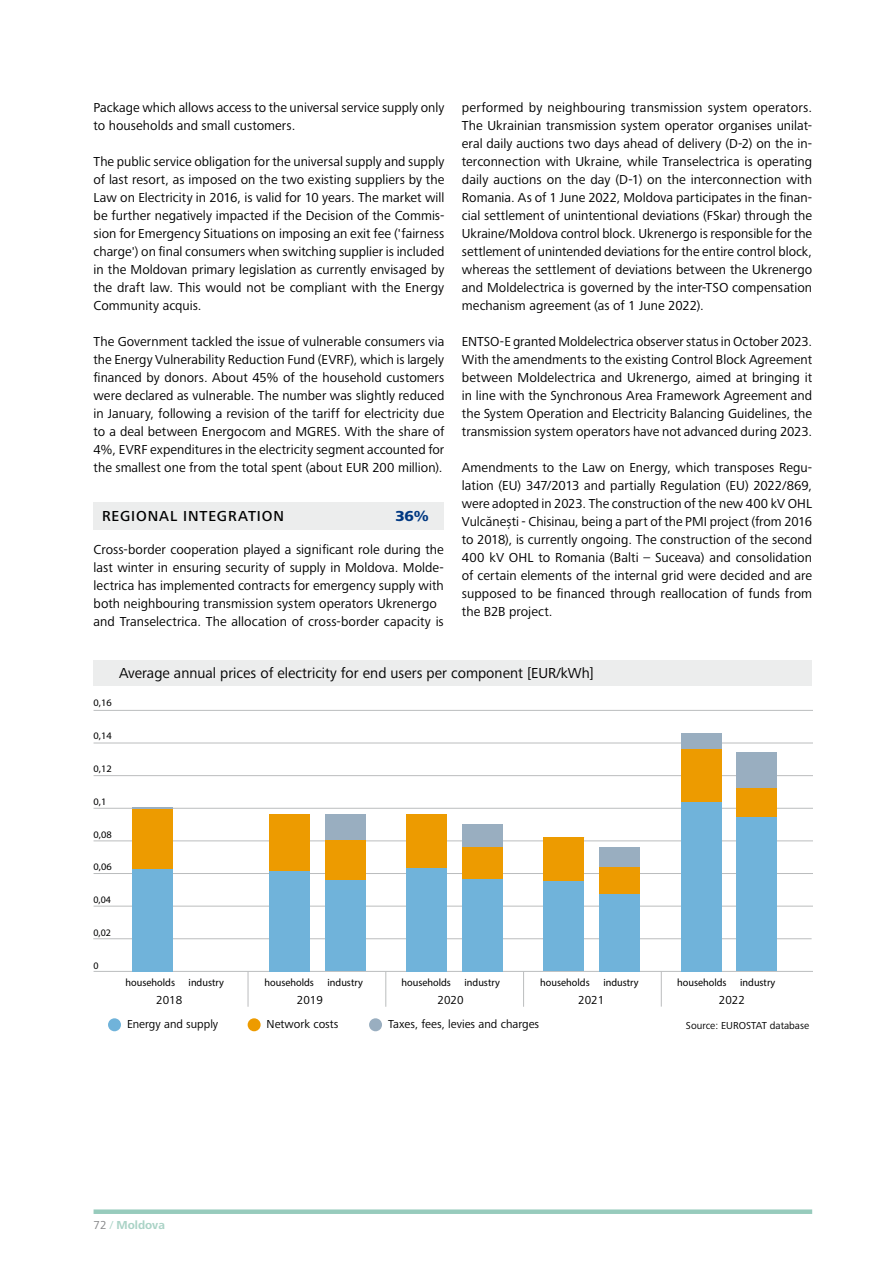
<style>
.page{position:relative;width:893px;height:1263px;background:#fff}
.page>*{position:absolute;margin:0;border:0;box-sizing:border-box;transform-origin:0 0}
.t1{font:15px "Frutiger Next Pro";color:#000}
.t2{font:500 15px "Frutiger Next Pro";letter-spacing:.06em;color:#000}
.t3{font:800 15px "Frutiger Next Pro";color:#003882}
.t4{font:13.5px/18px "Frutiger Next Pro";letter-spacing:.005em;color:#000}
.t5{font:12px "Frutiger Next Pro";color:#000}
.t6{font:700 12px "Frutiger Next Pro";color:#aad3c6}
.t7{font:10.65px "Myriad Pro";color:#000;scale:.96 1}
.t8{font:10.5px "Frutiger Next Pro";color:#000}
.t9{font:10.05px "Myriad Pro";color:#000;scale:1.04 1}
.t10{font:10.05px "Myriad Pro";color:#000}
.s1{font-weight:400;color:#87888a}
.s2{font-weight:400}
</style>
<div class="page">
<div style="left:94px;top:1209px;width:718px;height:5px;background:#97cbbc"></div>
<div style="left:94px;top:660px;width:718px;height:25px;background:#eceded"></div>
<hr style="left:94px;top:873px;width:718px;height:1px;background:#bbbdbe">
<hr style="left:94px;top:775px;width:718px;height:1px;background:#bbbdbe">
<hr style="left:94px;top:743px;width:718px;height:1px;background:#bbbdbe">
<hr style="left:94px;top:710px;width:718px;height:1px;background:#bbbdbe">
<hr style="left:94px;top:841px;width:718px;height:1px;background:#bbbdbe">
<hr style="left:94px;top:906px;width:718px;height:1px;background:#bbbdbe">
<hr style="left:94px;top:808px;width:718px;height:1px;background:#bbbdbe">
<hr style="left:94px;top:971px;width:718px;height:1px;background:#bbbdbe">
<hr style="left:94px;top:938px;width:718px;height:1px;background:#bbbdbe">
<hr style="left:132px;top:807px;width:40px;height:3px;background:#99aec0">
<div style="left:325px;top:815px;width:40px;height:25px;background:#99aec0"></div>
<div style="left:462px;top:824px;width:40px;height:23px;background:#99aec0"></div>
<div style="left:600px;top:848px;width:40px;height:20px;background:#99aec0"></div>
<div style="left:681px;top:733px;width:40px;height:16px;background:#99aec0"></div>
<div style="left:737px;top:752px;width:40px;height:36px;background:#99aec0"></div>
<div style="left:132px;top:810px;width:40px;height:59px;background:#ed9b00"></div>
<div style="left:269px;top:815px;width:40px;height:56px;background:#ed9b00"></div>
<div style="left:325px;top:840px;width:40px;height:40px;background:#ed9b00"></div>
<div style="left:407px;top:815px;width:40px;height:53px;background:#ed9b00"></div>
<div style="left:462px;top:847px;width:40px;height:32px;background:#ed9b00"></div>
<div style="left:544px;top:837px;width:40px;height:44px;background:#ed9b00"></div>
<div style="left:600px;top:868px;width:40px;height:26px;background:#ed9b00"></div>
<div style="left:681px;top:749px;width:40px;height:53px;background:#ed9b00"></div>
<div style="left:737px;top:788px;width:40px;height:29px;background:#ed9b00"></div>
<div style="left:132px;top:869px;width:40px;height:102px;background:#70b3da"></div>
<div style="left:269px;top:871px;width:40px;height:100px;background:#70b3da"></div>
<div style="left:325px;top:880px;width:40px;height:91px;background:#70b3da"></div>
<div style="left:407px;top:868px;width:40px;height:103px;background:#70b3da"></div>
<div style="left:462px;top:879px;width:40px;height:92px;background:#70b3da"></div>
<div style="left:544px;top:881px;width:40px;height:90px;background:#70b3da"></div>
<div style="left:600px;top:894px;width:40px;height:77px;background:#70b3da"></div>
<div style="left:681px;top:802px;width:40px;height:169px;background:#70b3da"></div>
<div style="left:737px;top:817px;width:40px;height:154px;background:#70b3da"></div>
<div style="left:369px;top:1018px;width:13px;height:13px;background:#99aec0;border-radius:50%"></div>
<div style="left:108px;top:1018px;width:13px;height:13px;background:#70b3da;border-radius:50%"></div>
<div style="left:248px;top:1018px;width:13px;height:13px;background:#ed9b00;border-radius:50%"></div>
<hr style="left:523px;top:971px;width:1px;height:36px;background:#bbbdbe">
<hr style="left:661px;top:971px;width:1px;height:35px;background:#bbbdbe">
<hr style="left:386px;top:971px;width:1px;height:36px;background:#bbbdbe">
<hr style="left:248px;top:971px;width:1px;height:36px;background:#bbbdbe">
<div style="left:94px;top:502px;width:350px;height:28px;background:#eceded"></div>
<p class="t4" style="left:94px;top:98px;width:352px">Package which allows access to the universal service supply only to households and small customers.</p>
<p class="t4" style="left:94px;top:152px;width:352px;text-align:justify">The public service obligation for the universal supply and supply of last resort, as imposed on the two existing suppliers by the Law on Electricity in 2016, is valid for 10 years. The market will be further negatively impacted if the Decision of the Commis&shy;sion for Emergency Situations on imposing an exit fee ('fairness charge') on final consumers when switching supplier is included in the Moldovan primary legislation as currently envisaged by the draft law. This would not be compliant with the Energy Community acquis.</p>
<p class="t4" style="left:94px;top:332px;width:352px;text-align:justify">The Government tackled the issue of vulnerable consumers via the Energy Vulnerability Reduction Fund (EVRF), which is largely financed by donors. About 45% of the household customers were declared as vulnerable. The number was slightly reduced in January, following a revision of the tariff for electricity due to a deal between Energocom and MGRES. With the share of 4%, EVRF expenditures in the electricity segment accounted for the smallest one from the total spent (about EUR 200 million).</p>
<p class="t3" style="left:395px;top:508px;width:35px">36%</p>
<p class="t2" style="left:102px;top:508px;width:183px">REGIONAL INTEGRATION</p>
<p class="t4" style="left:94px;top:540px;width:352px">Cross-border cooperation played a significant role during the last winter in ensuring security of supply in Moldova. Molde&shy;lectrica has implemented contracts for emergency supply with both neighbouring transmission system operators Ukrenergo and Transelectrica. The allocation of cross-border capacity is</p>
<p class="t4" style="left:462px;top:98px;width:352px">performed by neighbouring transmission system operators.<br>The Ukrainian transmission system operator organises unilat&shy;eral daily auctions two days ahead of delivery (D-2) on the in&shy;terconnection with Ukraine, while Transelectrica is operating daily auctions on the day (D-1) on the interconnection with Romania. As of 1 June 2022, Moldova participates in the finan&shy;cial settlement of unintentional deviations (FSkar) through the Ukraine/Moldova control block. Ukrenergo is responsible for the settlement of unintended deviations for the entire control block, whereas the settlement of deviations between the Ukrenergo and Moldelectrica is governed by the inter-TSO compensation mechanism agreement (as of 1 June 2022).</p>
<p class="t4" style="left:462px;top:332px;width:352px">ENTSO-E granted Moldelectrica observer status in October 2023.<br>With the amendments to the existing Control Block Agreement between Moldelectrica and Ukrenergo, aimed at bringing it in line with the Synchronous Area Framework Agreement and the System Operation and Electricity Balancing Guidelines, the transmission system operators have not advanced during 2023.</p>
<p class="t4" style="left:462px;top:458px;width:352px;text-align:justify">Amendments to the Law on Energy, which transposes Regu&shy;lation (EU) 347/2013 and partially Regulation (EU) 2022/869, were adopted in 2023. The construction of the new 400 kV OHL Vulcănești - Chisinau, being a part of the PMI project (from 2016 to 2018), is currently ongoing. The construction of the second 400 kV OHL to Romania (Balti – Suceava) and consolidation of certain elements of the internal grid were decided and are supposed to be financed through reallocation of funds from the B2B project.</p>
<p class="t1" style="left:119px;top:664px;width:476px">Average annual prices of electricity for end users per component [EUR/kWh]</p>
<p class="t9" style="left:94px;top:697px;width:19px">0,16</p>
<p class="t9" style="left:94px;top:730px;width:19px">0,14</p>
<p class="t9" style="left:94px;top:762px;width:19px">0,12</p>
<p class="t9" style="left:94px;top:795px;width:14px">0,1</p>
<p class="t9" style="left:94px;top:828px;width:19px">0,08</p>
<p class="t9" style="left:94px;top:861px;width:19px">0,06</p>
<p class="t10" style="left:94px;top:893px;width:19px">0,04</p>
<p class="t10" style="left:94px;top:926px;width:19px">0,02</p>
<p class="t10" style="left:94px;top:959px;width:7px">0</p>
<p class="t7" style="left:126px;top:975px;width:53px">households</p>
<p class="t7" style="left:189px;top:975px;width:38px">industry</p>
<p class="t7" style="left:264px;top:975px;width:53px">households</p>
<p class="t7" style="left:328px;top:975px;width:38px">industry</p>
<p class="t7" style="left:401px;top:975px;width:53px">households</p>
<p class="t7" style="left:465px;top:975px;width:38px">industry</p>
<p class="t7" style="left:540px;top:975px;width:53px">households</p>
<p class="t7" style="left:603px;top:975px;width:38px">industry</p>
<p class="t7" style="left:677px;top:975px;width:53px">households</p>
<p class="t7" style="left:740px;top:975px;width:38px">industry</p>
<p class="t5" style="left:156px;top:993px;width:28px">2018</p>
<p class="t5" style="left:297px;top:993px;width:28px">2019</p>
<p class="t5" style="left:438px;top:993px;width:28px">2020</p>
<p class="t5" style="left:578px;top:993px;width:28px">2021</p>
<p class="t5" style="left:719px;top:993px;width:28px">2022</p>
<p class="t5" style="left:127px;top:1017px;width:93px">Energy and supply</p>
<p class="t5" style="left:267px;top:1017px;width:73px">Network costs</p>
<p class="t5" style="left:388px;top:1017px;width:153px">Taxes, fees, levies and charges</p>
<p class="t8" style="left:686px;top:1019px;width:125px">Source: EUROSTAT database</p>
<p class="t6" style="left:94px;top:1218px;width:73px"><span class="s1">72</span> <span class="s2">/</span> Moldova</p>
</div>
